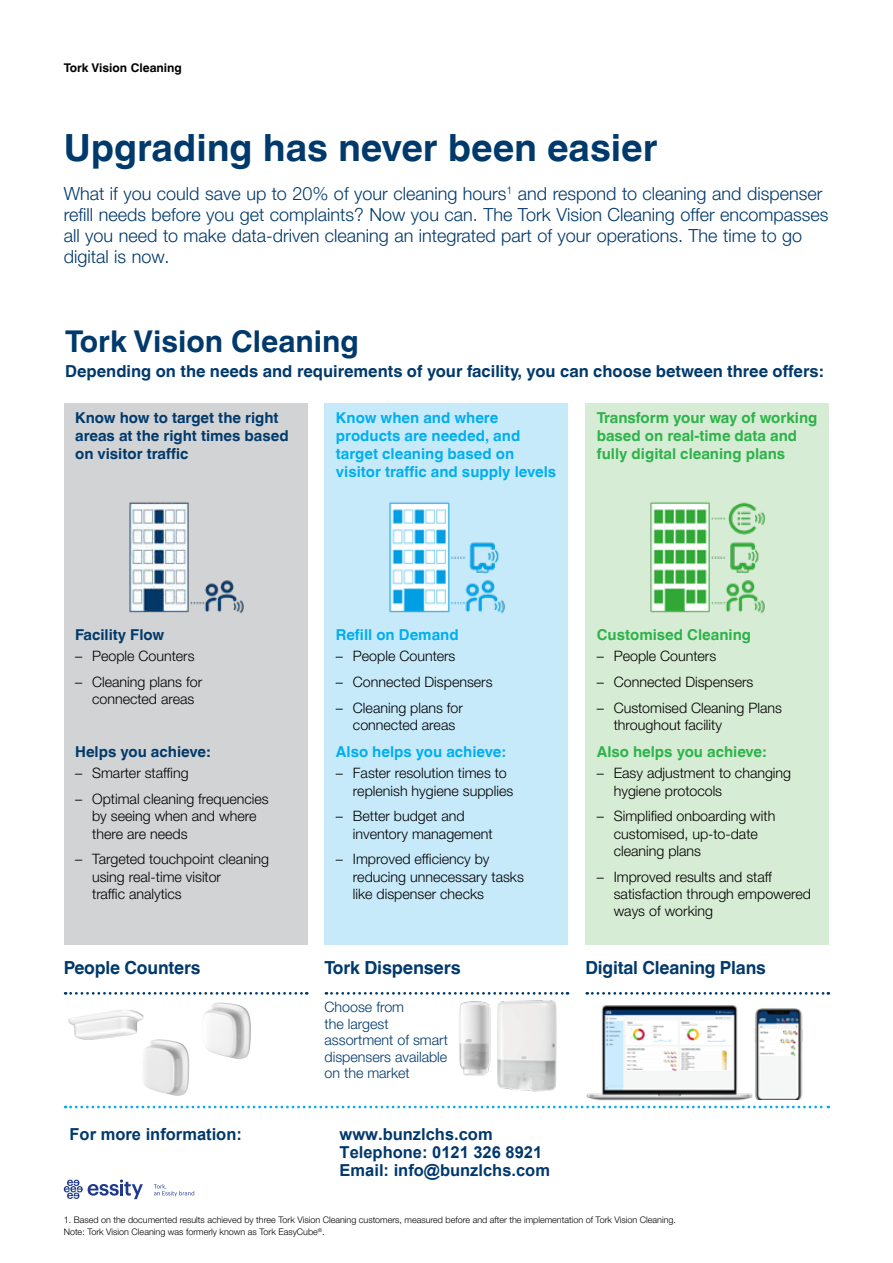
<style>
.page{position:relative;width:893px;height:1263px;background:#fff}
.page>*{position:absolute;margin:0;border:0;box-sizing:border-box;transform-origin:0 0}
.t1{font:700 37.5px "Helvetica World";color:#00396b}
.t2{font:700 30px "Helvetica World";color:#00396b}
.t3{font:18px/21px "Helvetica Neue World 45 Lt";color:#00396b}
.t4{font:700 18px "Helvetica World";letter-spacing:-.01em;color:#00396b}
.t5{font:700 16.5px "Helvetica World";color:#00396b}
.t6{font:700 16.5px/18.1px "Arial";color:#00386c}
.t7{font:700 15px/18px "Helvetica World";color:#00aeef}
.t8{font:700 15px/18px "Helvetica World";color:#2cb34a}
.t9{font:700 15px/18px "Helvetica World";color:#00396b}
.t10{font:14.25px/17.2px "Helvetica Neue World 45 Lt";color:#000}
.t11{font:14.25px/16.5px "Helvetica Neue World 45 Lt";color:#00396b}
.t12{font:700 12px "Helvetica World";color:#000}
.t13{font:9px/12px "Helvetica Neue World 45 Lt";color:#000}
</style>
<div class="page">
<svg style="left:65px;top:1106px;width:764px;height:2px"></svg>
<svg style="left:326px;top:992px;width:242px;height:3px"></svg>
<svg style="left:754px;top:992px;width:75px;height:3px"></svg>
<img style="left:497px;top:1000px;width:60px;height:92px">
<img style="left:459px;top:1000px;width:47px;height:80px">
<svg style="left:65px;top:992px;width:242px;height:3px"></svg>
<img style="left:68px;top:1010px;width:76px;height:30px">
<div style="left:585px;top:403px;width:244px;height:542px;background:#d7ecd4"></div>
<div style="left:325px;top:403px;width:243px;height:542px;background:#c7eafb"></div>
<div style="left:64px;top:403px;width:244px;height:542px;background:#d1d3d4"></div>
<img style="left:129px;top:502px;width:115px;height:112px">
<img style="left:389px;top:502px;width:116px;height:112px">
<img style="left:650px;top:502px;width:115px;height:112px">
<img style="left:203px;top:1002px;width:48px;height:57px">
<img style="left:140px;top:1039px;width:50px;height:57px">
<img style="left:587px;top:992px;width:165px;height:117px">
<img style="left:743px;top:996px;width:60px;height:104px">
<svg style="left:154px;top:1184px;width:40px;height:12px"></svg>
<svg style="left:64px;top:1179px;width:79px;height:20px"></svg>
<p class="t12" style="left:64px;top:61px;width:120px">Tork Vision Cleaning</p>
<h1 class="t1" style="left:64px;top:127px;width:595px">Upgrading has never been easier</h1>
<p class="t3" style="left:64px;top:183px;width:766px">What if you could save up to 20% of your cleaning hours<sup>1</sup> and respond to cleaning and dispenser refill needs before you get complaints? Now you can. The Tork Vision Cleaning offer encompasses all you need to make data-driven cleaning an integrated part of your operations. The time to go digital is now.</p>
<h2 class="t2" style="left:65px;top:324px;width:295px">Tork Vision Cleaning</h2>
<p class="t5" style="left:65px;top:362px;width:760px">Depending on the needs and requirements of your facility, you can choose between three offers:</p>
<p class="t9" style="left:75px;top:409px;width:215px">Know how to target the right areas at the right times based on visitor traffic</p>
<p class="t7" style="left:336px;top:409px;width:222px">Know when and where products are needed, and target cleaning based on visitor traffic and supply levels</p>
<p class="t8" style="left:597px;top:409px;width:222px">Transform your way of working based on real-time data and fully digital cleaning plans</p>
<p class="t9" style="left:75px;top:625px;width:91px">Facility Flow</p>
<p class="t10" style="left:75px;top:648px;width:121px">– People Counters</p>
<p class="t10" style="left:92px;top:673px;width:112px;text-indent:-17px">– Cleaning plans for connected areas</p>
<p class="t9" style="left:75px;top:743px;width:137px">Helps you achieve:</p>
<p class="t10" style="left:75px;top:765px;width:115px">– Smarter staffing</p>
<p class="t10" style="left:92px;top:790px;width:178px;text-indent:-17px">– Optimal cleaning frequencies by seeing when and where there are needs</p>
<p class="t10" style="left:92px;top:851px;width:179px;text-indent:-17px">– Targeted touchpoint cleaning using real-time visitor<br>traffic analytics</p>
<p class="t7" style="left:336px;top:625px;width:124px">Refill on Demand</p>
<p class="t10" style="left:336px;top:648px;width:121px">– People Counters</p>
<p class="t10" style="left:336px;top:673px;width:158px">– Connected Dispensers</p>
<p class="t10" style="left:353px;top:699px;width:112px;text-indent:-17px">– Cleaning plans for connected areas</p>
<p class="t7" style="left:336px;top:743px;width:171px">Also helps you achieve:</p>
<p class="t10" style="left:353px;top:765px;width:162px;text-indent:-17px">– Faster resolution times to replenish hygiene supplies</p>
<p class="t10" style="left:353px;top:808px;width:141px;text-indent:-17px">– Better budget and inventory management</p>
<p class="t10" style="left:353px;top:851px;width:172px;text-indent:-17px">– Improved efficiency by reducing unnecessary tasks like dispenser checks</p>
<p class="t8" style="left:597px;top:625px;width:156px">Customised Cleaning</p>
<p class="t10" style="left:597px;top:648px;width:121px">– People Counters</p>
<p class="t10" style="left:597px;top:673px;width:158px">– Connected Dispensers</p>
<p class="t10" style="left:614px;top:699px;width:170px;text-indent:-17px">– Customised Cleaning Plans throughout facility</p>
<p class="t8" style="left:597px;top:743px;width:171px">Also helps you achieve:</p>
<p class="t10" style="left:614px;top:765px;width:179px;text-indent:-17px">– Easy adjustment to changing hygiene protocols</p>
<p class="t10" style="left:614px;top:808px;width:163px;text-indent:-17px">– Simplified onboarding with customised, up-to-date cleaning plans</p>
<p class="t10" style="left:614px;top:868px;width:199px;text-indent:-17px">– Improved results and staff satisfaction through empowered ways of working</p>
<p class="t4" style="left:64px;top:957px;width:138px">People Counters</p>
<p class="t4" style="left:585px;top:957px;width:182px">Digital Cleaning Plans</p>
<p class="t4" style="left:325px;top:957px;width:138px">Tork Dispensers</p>
<p class="t11" style="left:325px;top:999px;width:125px">Choose from<br>the largest assortment of smart dispensers available on the market</p>
<p class="t6" style="left:70px;top:1125px;width:174px">For more information:</p>
<p class="t6" style="left:340px;top:1125px;width:212px">www.bunzlchs.com<br>Telephone: 0121 326 8921<br>Email: info@bunzlchs.com</p>
<p class="t13" style="left:64px;top:1213px;width:614px">1. Based on the documented results achieved by three Tork Vision Cleaning customers, measured before and after the implementation of Tork Vision Cleaning.<br>Note: Tork Vision Cleaning was formerly known as Tork EasyCube<sup>®</sup>.</p>
</div>
